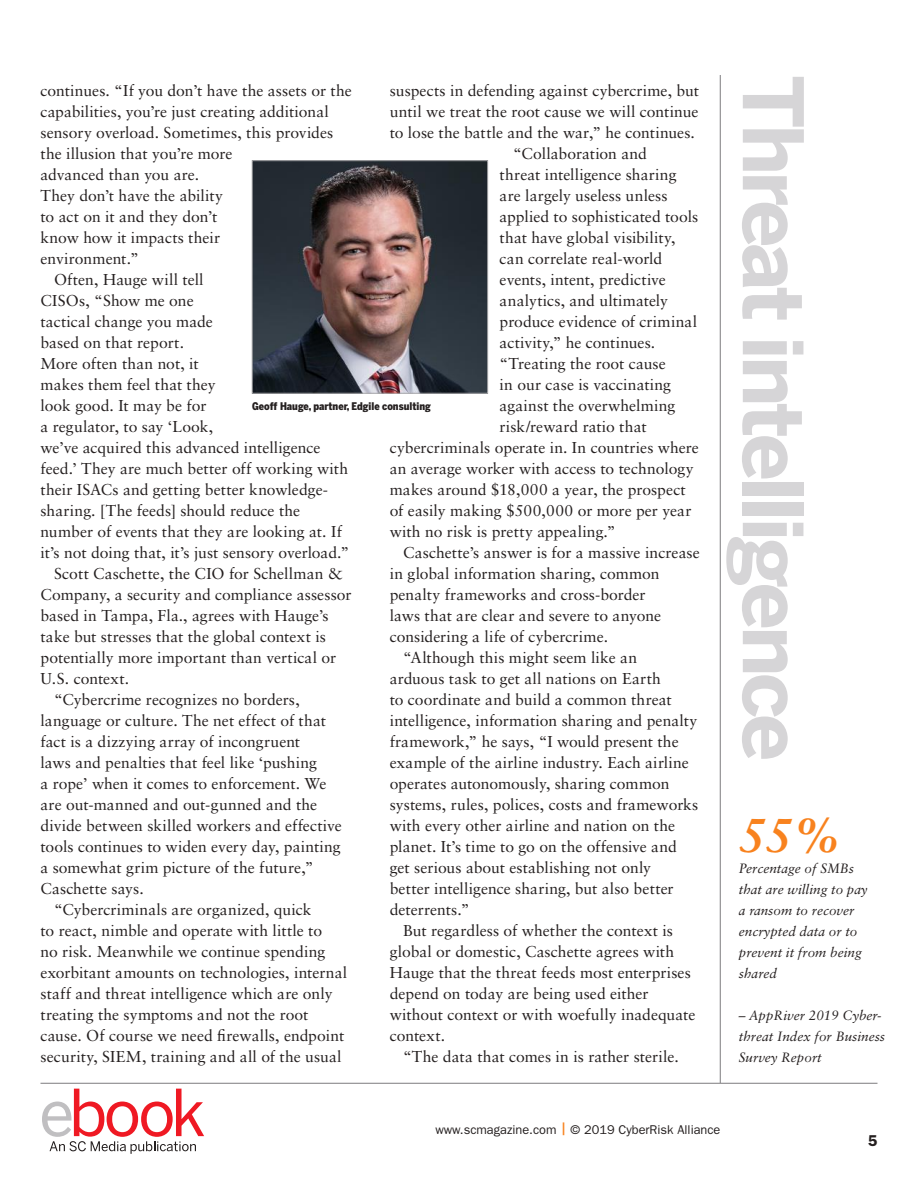
<style>
.page{position:relative;width:918px;height:1188px;background:#fff}
.page>*{position:absolute;margin:0;border:0;box-sizing:border-box;transform-origin:0 0}
.t1{font:700 82.5px "Benton Sans";letter-spacing:-.05em;color:#d6d5d7}
.t2{font:italic 700 48px "Sabon LT Std";color:#f8821e}
.t3{font:15.75px "Sabon LT Std";letter-spacing:.005em;color:#241f1f}
.t4{font:600 15.75px "ITC Franklin Gothic Std";color:#241f1f}
.t5{font:italic 13.5px/21px "Sabon LT Std";color:#241f1f}
.t6{font:12.75px "ITC Franklin Gothic Std";color:#241f1f}
.t7{font:900 10.5px "Benton Sans Cond";color:#241f1f}
.s1{font-weight:500;color:#f8821e}
</style>
<div class="page">
<hr style="left:40px;top:1083px;width:838px;height:1px;background:#7d7c7e">
<hr style="left:720px;top:75px;width:1px;height:1008px;background:#7d7c7e">
<img style="left:254px;top:162px;width:232px;height:229px">
<div style="left:252px;top:160px;width:236px;height:233px;border:1px solid #aaaaac"></div>
<svg style="left:42px;top:1089px;width:162px;height:65px"></svg>
<p class="t3" style="left:40px;top:81px;width:313px">continues. “If you don’t have the assets or the</p>
<p class="t3" style="left:40px;top:102px;width:290px">capabilities, you’re just creating additional</p>
<p class="t3" style="left:40px;top:123px;width:294px">sensory overload. Sometimes, this provides</p>
<p class="t3" style="left:40px;top:144px;width:194px">the illusion that you’re more</p>
<p class="t3" style="left:40px;top:165px;width:160px">advanced than you are.</p>
<p class="t3" style="left:40px;top:186px;width:184px">They don’t have the ability</p>
<p class="t3" style="left:40px;top:207px;width:178px">to act on it and they don’t</p>
<p class="t3" style="left:40px;top:228px;width:181px">know how it impacts their</p>
<p class="t3" style="left:40px;top:249px;width:100px">environment.”</p>
<p class="t3" style="left:54px;top:270px;width:151px">Often, Hauge will tell</p>
<p class="t3" style="left:40px;top:291px;width:155px">CISOs, “Show me one</p>
<p class="t3" style="left:40px;top:312px;width:174px">tactical change you made</p>
<p class="t3" style="left:40px;top:333px;width:145px">based on that report.</p>
<p class="t3" style="left:40px;top:354px;width:160px">More often than not, it</p>
<p class="t3" style="left:40px;top:375px;width:177px">makes them feel that they</p>
<p class="t3" style="left:40px;top:396px;width:168px">look good. It may be for</p>
<p class="t3" style="left:40px;top:417px;width:174px">a regulator, to say ‘Look,</p>
<p class="t3" style="left:40px;top:438px;width:282px">we’ve acquired this advanced intelligence</p>
<p class="t3" style="left:40px;top:459px;width:309px">feed.’ They are much better off working with</p>
<p class="t3" style="left:40px;top:480px;width:289px">their ISACs and getting better knowledge-</p>
<p class="t3" style="left:40px;top:501px;width:261px">sharing. [The feeds] should reduce the</p>
<p class="t3" style="left:40px;top:522px;width:303px">number of events that they are looking at. If</p>
<p class="t3" style="left:40px;top:543px;width:310px">it’s not doing that, it’s just sensory overload.”</p>
<p class="t3" style="left:54px;top:564px;width:290px">Scott Caschette, the CIO for Schellman &amp;</p>
<p class="t3" style="left:40px;top:585px;width:313px">Company, a security and compliance assessor</p>
<p class="t3" style="left:40px;top:606px;width:290px">based in Tampa, Fla., agrees with Hauge’s</p>
<p class="t3" style="left:40px;top:627px;width:287px">take but stresses that the global context is</p>
<p class="t3" style="left:40px;top:648px;width:297px">potentially more important than vertical or</p>
<p class="t3" style="left:40px;top:669px;width:90px">U.S. context.</p>
<p class="t3" style="left:54px;top:690px;width:247px">“Cybercrime recognizes no borders,</p>
<p class="t3" style="left:40px;top:711px;width:287px">language or culture. The net effect of that</p>
<p class="t3" style="left:40px;top:732px;width:261px">fact is a dizzying array of incongruent</p>
<p class="t3" style="left:40px;top:753px;width:278px">laws and penalties that feel like ‘pushing</p>
<p class="t3" style="left:40px;top:774px;width:288px">a rope’ when it comes to enforcement. We</p>
<p class="t3" style="left:40px;top:795px;width:278px">are out-manned and out-gunned and the</p>
<p class="t3" style="left:40px;top:816px;width:303px">divide between skilled workers and effective</p>
<p class="t3" style="left:40px;top:837px;width:302px">tools continues to widen every day, painting</p>
<p class="t3" style="left:40px;top:858px;width:274px">a somewhat grim picture of the future,”</p>
<p class="t3" style="left:40px;top:879px;width:105px">Caschette says.</p>
<p class="t3" style="left:54px;top:900px;width:259px">“Cybercriminals are organized, quick</p>
<p class="t3" style="left:40px;top:921px;width:283px">to react, nimble and operate with little to</p>
<p class="t3" style="left:40px;top:942px;width:286px">no risk. Meanwhile we continue spending</p>
<p class="t3" style="left:40px;top:963px;width:308px">exorbitant amounts on technologies, internal</p>
<p class="t3" style="left:40px;top:984px;width:294px">staff and threat intelligence which are only</p>
<p class="t3" style="left:40px;top:1005px;width:269px">treating the symptoms and not the root</p>
<p class="t3" style="left:40px;top:1026px;width:305px">cause. Of course we need firewalls, endpoint</p>
<p class="t3" style="left:40px;top:1047px;width:303px">security, SIEM, training and all of the usual</p>
<p class="t3" style="left:390px;top:81px;width:311px">suspects in defending against cybercrime, but</p>
<p class="t3" style="left:390px;top:102px;width:310px">until we treat the root cause we will continue</p>
<p class="t3" style="left:390px;top:123px;width:307px">to lose the battle and the war,” he continues.</p>
<p class="t3" style="left:513px;top:144px;width:135px">“Collaboration and</p>
<p class="t3" style="left:500px;top:165px;width:178px">threat intelligence sharing</p>
<p class="t3" style="left:500px;top:186px;width:169px">are largely useless unless</p>
<p class="t3" style="left:500px;top:207px;width:200px">applied to sophisticated tools</p>
<p class="t3" style="left:500px;top:228px;width:177px">that have global visibility,</p>
<p class="t3" style="left:500px;top:249px;width:164px">can correlate real-world</p>
<p class="t3" style="left:500px;top:270px;width:168px">events, intent, predictive</p>
<p class="t3" style="left:500px;top:291px;width:170px">analytics, and ultimately</p>
<p class="t3" style="left:500px;top:312px;width:199px">produce evidence of criminal</p>
<p class="t3" style="left:500px;top:333px;width:157px">activity,” he continues.</p>
<p class="t3" style="left:500px;top:354px;width:168px">“Treating the root cause</p>
<p class="t3" style="left:500px;top:375px;width:173px">in our case is vaccinating</p>
<p class="t3" style="left:500px;top:396px;width:177px">against the overwhelming</p>
<p class="t3" style="left:500px;top:417px;width:148px">risk/reward ratio that</p>
<p class="t3" style="left:390px;top:438px;width:311px">cybercriminals operate in. In countries where</p>
<p class="t3" style="left:390px;top:459px;width:305px">an average worker with access to technology</p>
<p class="t3" style="left:390px;top:480px;width:298px">makes around $18,000 a year, the prospect</p>
<p class="t3" style="left:390px;top:501px;width:303px">of easily making $500,000 or more per year</p>
<p class="t3" style="left:390px;top:522px;width:227px">with no risk is pretty appealing.”</p>
<p class="t3" style="left:403px;top:543px;width:298px">Caschette’s answer is for a massive increase</p>
<p class="t3" style="left:390px;top:564px;width:272px">in global information sharing, common</p>
<p class="t3" style="left:390px;top:585px;width:258px">penalty frameworks and cross-border</p>
<p class="t3" style="left:390px;top:606px;width:273px">laws that are clear and severe to anyone</p>
<p class="t3" style="left:390px;top:627px;width:220px">considering a life of cybercrime.</p>
<p class="t3" style="left:403px;top:648px;width:235px">“Although this might seem like an</p>
<p class="t3" style="left:390px;top:669px;width:273px">arduous task to get all nations on Earth</p>
<p class="t3" style="left:390px;top:690px;width:284px">to coordinate and build a common threat</p>
<p class="t3" style="left:390px;top:711px;width:309px">intelligence, information sharing and penalty</p>
<p class="t3" style="left:390px;top:732px;width:290px">framework,” he says, “I would present the</p>
<p class="t3" style="left:390px;top:753px;width:301px">example of the airline industry. Each airline</p>
<p class="t3" style="left:390px;top:774px;width:281px">operates autonomously, sharing common</p>
<p class="t3" style="left:390px;top:795px;width:310px">systems, rules, polices, costs and frameworks</p>
<p class="t3" style="left:390px;top:816px;width:287px">with every other airline and nation on the</p>
<p class="t3" style="left:390px;top:837px;width:289px">planet. It’s time to go on the offensive and</p>
<p class="t3" style="left:390px;top:858px;width:263px">get serious about establishing not only</p>
<p class="t3" style="left:390px;top:879px;width:286px">better intelligence sharing, but also better</p>
<p class="t3" style="left:390px;top:900px;width:81px">deterrents.”</p>
<p class="t3" style="left:403px;top:921px;width:271px">But regardless of whether the context is</p>
<p class="t3" style="left:390px;top:942px;width:286px">global or domestic, Caschette agrees with</p>
<p class="t3" style="left:390px;top:963px;width:303px">Hauge that the threat feeds most enterprises</p>
<p class="t3" style="left:390px;top:984px;width:260px">depend on today are being used either</p>
<p class="t3" style="left:390px;top:1005px;width:307px">without context or with woefully inadequate</p>
<p class="t3" style="left:390px;top:1026px;width:57px">context.</p>
<p class="t3" style="left:403px;top:1047px;width:277px">“The data that comes in is rather sterile.</p>
<p class="t7" style="left:252px;top:400px;width:180px">Geoff Hauge, partner, Edgile consulting</p>
<h1 class="t1" style="left:822px;top:75px;width:688px;rotate:90deg">Threat intelligence</h1>
<h2 class="t2" style="left:739px;top:806px;width:103px">55%</h2>
<p class="t5" style="left:739px;top:858px;width:130px">Percentage of SMBs that are willing to pay a ransom to recover encrypted data or to prevent it from being shared</p>
<p class="t5" style="left:739px;top:1005px;width:148px">– AppRiver 2019 Cyber&shy;threat Index for Business<br>Survey Report</p>
<p class="t6" style="left:435px;top:1122px;width:287px">www.scmagazine.com <span class="s1">|</span> © 2019 CyberRisk Alliance</p>
<p class="t4" style="left:868px;top:1131px;width:11px">5</p>
</div>
